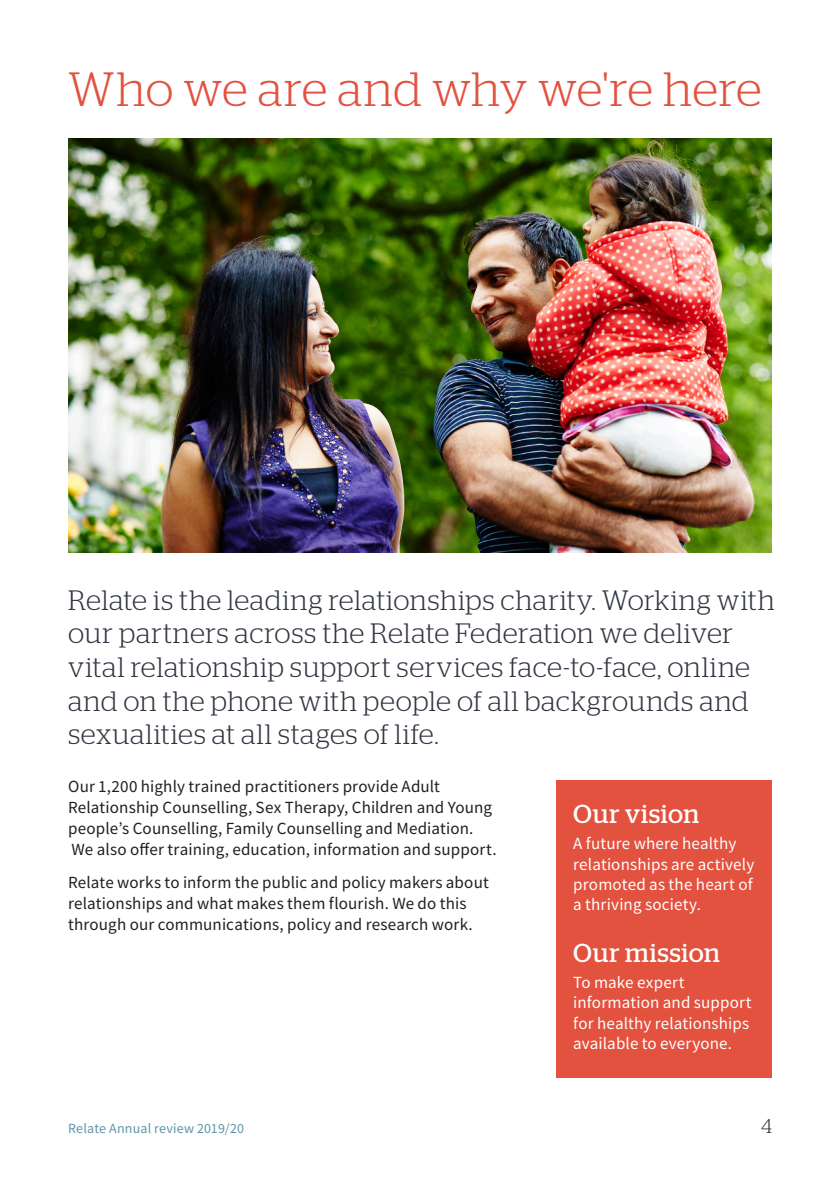
<style>
.page{position:relative;width:840px;height:1191px;background:#fff}
.page>*{position:absolute;margin:0;border:0;box-sizing:border-box;transform-origin:0 0}
.Subsection_Header_Te{font:300 48px "Stag";color:#e3513f}
.Subsection_Header_Te-2{font:300 28px/33.6px "Stag";letter-spacing:.02em;color:#313642}
.Subsection_Header_Te-3{font:26px "Stag";letter-spacing:.025em;color:#fff}
.t1{font:300 20px "Stag";color:#313642}
.Normal_Para{font:17px/21px "Source Sans Pro";letter-spacing:.01em;color:#231f20}
.Normal_Para-2{font:17px/20.4px "Source Sans Pro";letter-spacing:.01em;color:#fff}
.t2{font:14px "Source Sans Pro";letter-spacing:.015em;color:#5d96a6}
</style>
<div class="page">
<div style="left:556px;top:779px;width:215px;height:298px;background:#e3513f"></div>
<img style="left:68px;top:138px;width:703px;height:414px">
<p class="Subsection_Header_Te" style="left:68px;top:62px;width:694px">Who we are and why we're here</p>
<p class="Subsection_Header_Te-2" style="left:68px;top:583px;width:707px">Relate is the leading relationships charity. Working with our partners across the Relate Federation we deliver vital relationship support services face-to-face, online and on the phone with people of all backgrounds and sexualities at all stages of life.</p>
<p class="Normal_Para" style="left:68px;top:776px;width:430px">Our 1,200 highly trained practitioners provide Adult Relationship Counselling, Sex Therapy, Children and Young people’s Counselling, Family Counselling and Mediation.<br>We also offer training, education, information and support.</p>
<p class="Normal_Para" style="left:68px;top:871px;width:422px">Relate works to inform the public and policy makers about relationships and what makes them flourish. We do this through our communications, policy and research work.</p>
<p class="Subsection_Header_Te-3" style="left:573px;top:799px;width:127px">Our vision</p>
<p class="Normal_Para-2" style="left:573px;top:833px;width:182px">A future where healthy relationships are actively promoted as the heart of a thriving society.</p>
<p class="Subsection_Header_Te-3" style="left:573px;top:937px;width:148px">Our mission</p>
<p class="Normal_Para-2" style="left:573px;top:972px;width:180px">To make expert information and support for healthy relationships available to everyone.</p>
<p class="t2" style="left:68px;top:1119px;width:177px">Relate Annual review 2019/20</p>
<p class="t1" style="left:760px;top:1115px;width:12px">4</p>
</div>
